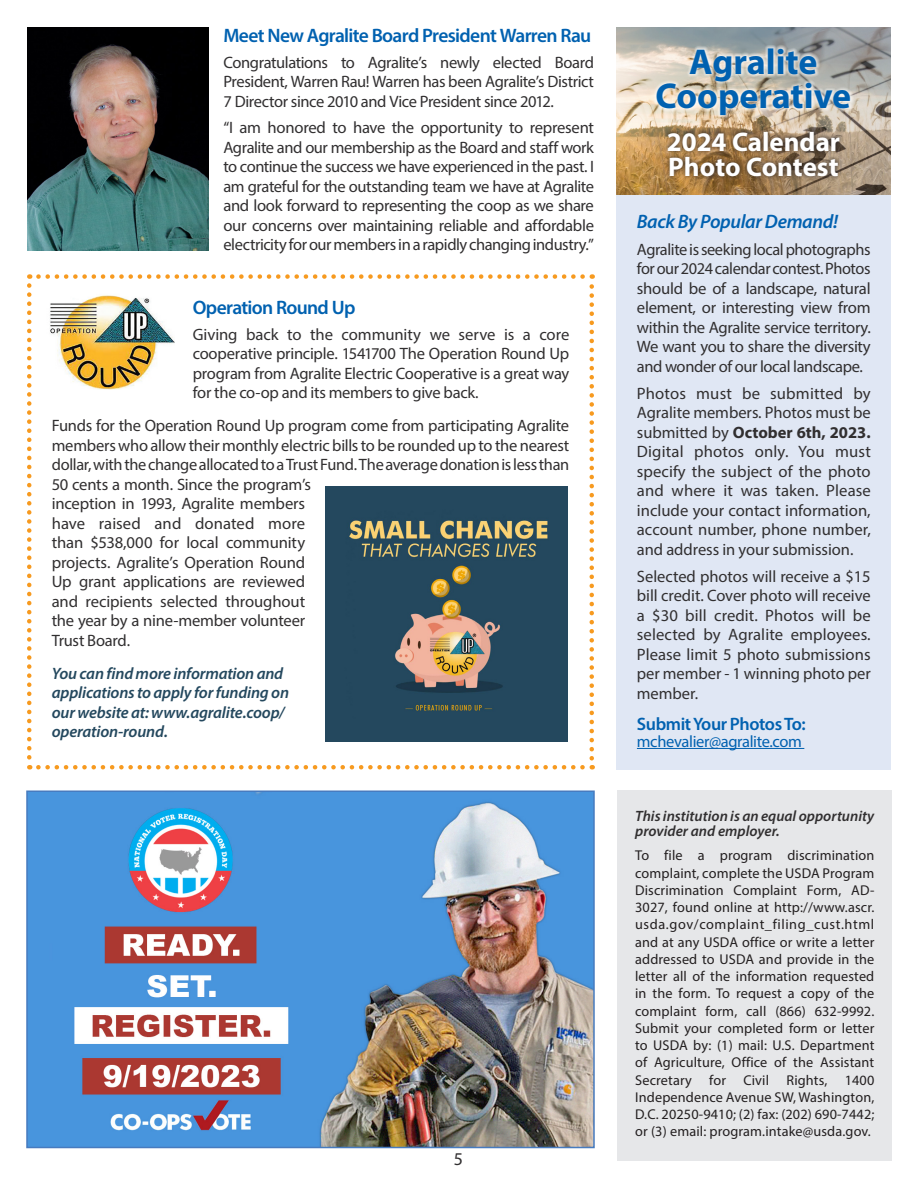
<style>
.page{position:relative;width:918px;height:1188px;background:#fff}
.page>*{position:absolute;margin:0;border:0;box-sizing:border-box;transform-origin:0 0}
.t1{font:700 36px "Myriad Pro";color:#0161b0}
.t2{font:700 27px/25.3px "Myriad Pro";color:#fff}
.Titles{font:600 19.5px "Myriad Pro";letter-spacing:-.035em;color:#0161b0}
.Titles-2{font:italic 600 19.5px "Myriad Pro";letter-spacing:-.02em;color:#0161b0}
.Body{font:600 18px "Myriad Pro";letter-spacing:-.02em;color:#0161b0}
.t3{font:18px "Myriad Pro";color:#312f30}
.Body-2{font:16.5px/19.5px "Myriad Pro";letter-spacing:-.015em;color:#312f30;text-align:justify}
.Titles-3{font:16.5px/19.5px "Myriad Pro";letter-spacing:-.025em;color:#312f30;text-align:justify}
.Body-3{font:italic 600 16.5px/19.5px "Myriad Pro";letter-spacing:-.01em;color:#24485e}
.Body-4{font:16.5px "Myriad Pro";letter-spacing:-.02em;color:#0161b0}
.USDA_Compliant_Paragraph{font:italic 600 15px/15px "Myriad Pro";color:#312f30}
.USDA_Compliant_Paragraph-2{font:14.25px/17.2px "Myriad Pro";letter-spacing:.01em;color:#231f20;text-align:justify}
.s1{font-weight:700}
</style>
<div class="page">
<img style="left:27px;top:27px;width:181px;height:224px">
<div style="left:617px;top:27px;width:274px;height:743px;background:#e0e7f4"></div>
<img style="left:617px;top:27px;width:274px;height:167px">
<div style="left:663px;top:126px;width:182px;height:55px;background:#231f20;opacity:.94"></div>
<div style="left:653px;top:45px;width:201px;height:73px;background:#fff;opacity:.77"></div>
<hr style="left:637px;top:748px;width:167px;height:1px;background:#0161b0">
<svg style="left:27px;top:285px;width:5px;height:485px"></svg>
<svg style="left:38px;top:765px;width:555px;height:5px"></svg>
<svg style="left:590px;top:274px;width:4px;height:484px"></svg>
<svg style="left:29px;top:274px;width:554px;height:5px"></svg>
<div style="left:326px;top:486px;width:242px;height:256px;background:#24485e"></div>
<img style="left:349px;top:520px;width:199px;height:191px">
<img style="left:50px;top:295px;width:125px;height:94px">
<div style="left:617px;top:790px;width:275px;height:371px;background:#e6e7e9"></div>
<img style="left:29px;top:793px;width:563px;height:352px">
<div style="left:26px;top:790px;width:569px;height:358px;border:2px solid #477bbf"></div>
<p class="Titles" style="left:223px;top:23px;width:369px">Meet New Agralite Board President Warren Rau</p>
<p class="Titles-3" style="left:223px;top:52px;width:372px">Congratulations to Agralite’s newly elected Board President, Warren Rau! Warren has been Agralite’s District 7 Director since 2010 and Vice President since 2012.</p>
<p class="Body-2" style="left:223px;top:118px;width:372px">“I am honored to have the opportunity to represent Agralite and our membership as the Board and staff work to continue the success we have experienced in the past. I am grateful for the outstanding team we have at Agralite and look forward to representing the coop as we share our concerns over maintaining reliable and affordable electricity for our members in a rapidly changing industry.”</p>
<p class="t2" style="left:667px;top:128px;width:175px">2024 Calendar<br>Photo Contest</p>
<p class="t1" style="left:689px;top:38px;width:130px">Agralite</p>
<p class="t1" style="left:656px;top:72px;width:197px">Cooperative</p>
<p class="Titles-2" style="left:637px;top:209px;width:203px">Back By Popular Demand!</p>
<p class="Body-2" style="left:637px;top:239px;width:235px">Agralite is seeking local photographs for our 2024 calendar contest. Photos should be of a landscape, natural element, or interesting view from within the Agralite service territory.<br>We want you to share the diversity and wonder of our local landscape.</p>
<p class="Body-2" style="left:637px;top:383px;width:235px">Photos must be submitted by Agralite members. Photos must be submitted by <span class="s1">October 6th, 2023.<br></span>Digital photos only. You must specify the subject of the photo and where it was taken. Please include your contact information, account number, phone number, and address in your submission.</p>
<p class="Body-2" style="left:637px;top:566px;width:235px">Selected photos will receive a $15 bill credit. Cover photo will receive a $30 bill credit. Photos will be selected by Agralite employees.<br>Please limit 5 photo submissions per member - 1 winning photo per member.</p>
<p class="Body" style="left:637px;top:712px;width:170px">Submit Your Photos To:</p>
<p class="Body-4" style="left:637px;top:731px;width:167px">mchevalier@agralite.com</p>
<p class="Titles" style="left:193px;top:295px;width:164px">Operation Round Up</p>
<p class="Body-2" style="left:193px;top:324px;width:378px">Giving back to the community we serve is a core cooperative principle. 1541700 The Operation Round Up program from Agralite Electric Cooperative is a great way for the co-op and its members to give back.</p>
<p class="Body-2" style="left:52px;top:416px;width:519px;text-align:left">Funds for the Operation Round Up program come from participating Agralite members who allow their monthly electric bills to be rounded up to the nearest dollar, with the change allocated to a Trust Fund. The average donation is less than 50 cents a month. Since the program’s<br>inception in 1993, Agralite members<br>have raised and donated more<br>than $538,000 for local community<br>projects. Agralite’s Operation Round<br>Up grant applications are reviewed<br>and recipients selected throughout<br>the year by a nine-member volunteer<br>Trust Board.</p>
<p class="Body-3" style="left:52px;top:663px;width:239px">You can find more information and applications to apply for funding on our website at: www.agralite.coop/ operation-round.</p>
<p class="t3" style="left:454px;top:1148px;width:11px">5</p>
<p class="USDA_Compliant_Paragraph" style="left:635px;top:808px;width:241px">This institution is an equal opportunity provider and employer.</p>
<p class="USDA_Compliant_Paragraph-2" style="left:635px;top:847px;width:241px">To file a program discrimination complaint, complete the USDA Program Discrimination Complaint Form, AD-3027, found online at http://www.ascr. usda.gov/complaint_filing_cust.html and at any USDA office or write a letter addressed to USDA and provide in the letter all of the information requested in the form. To request a copy of the complaint form, call (866) 632-9992.<br>Submit your completed form or letter to USDA by: (1) mail: U.S. Department of Agriculture, Office of the Assistant Secretary for Civil Rights, 1400<br>Independence Avenue SW, Washington, D.C. 20250-9410; (2) fax: (202) 690-7442; or (3) email: program.intake@usda.gov.</p>
</div>
